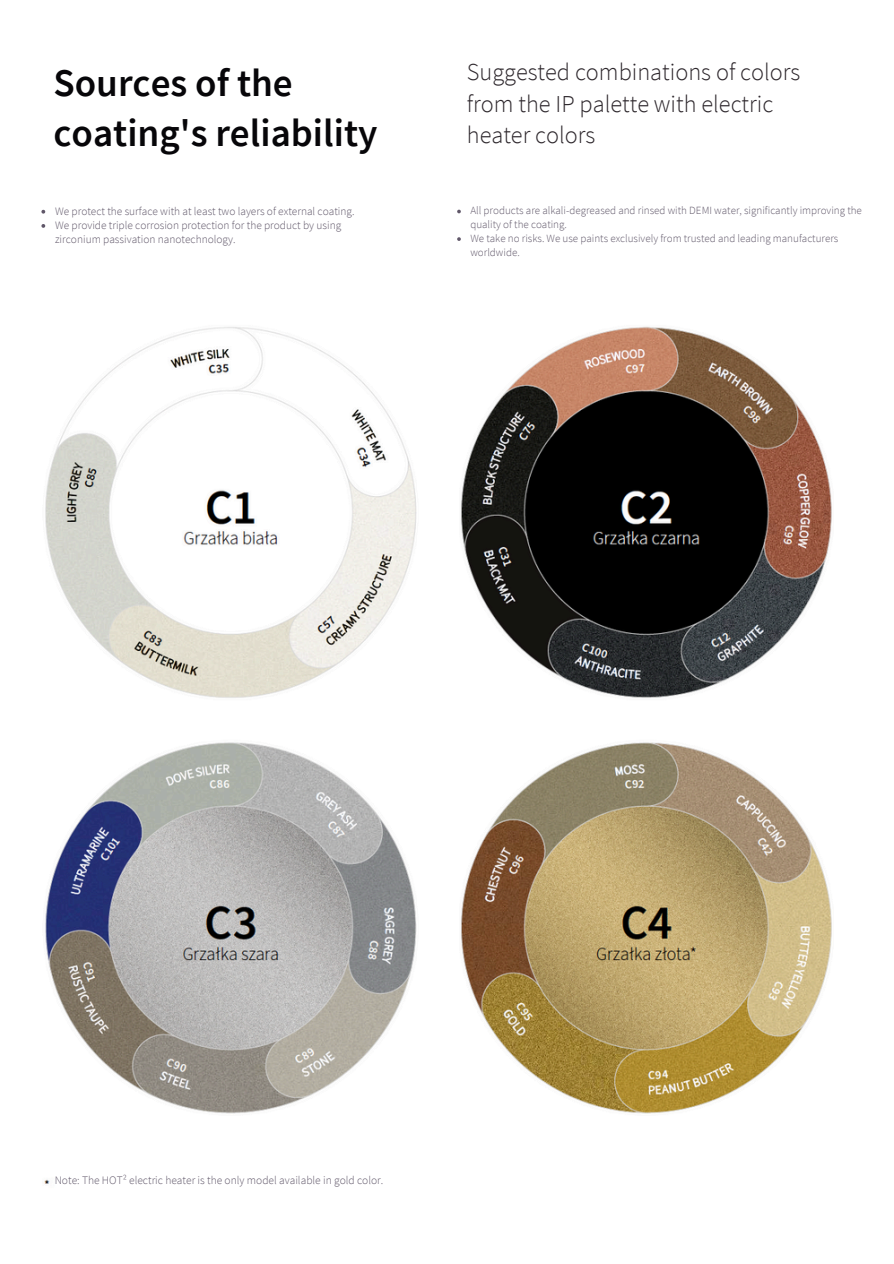
<style>
.page{position:relative;width:894px;height:1264px;background:#fff}
.page>*{position:absolute;margin:0;border:0;box-sizing:border-box;transform-origin:0 0}
.t1{font:600 39.15px/50.7px "Source Sans Pro";color:#070609}
.t2{font:300 24.3px/31.5px "Source Sans Pro";color:#2d272c}
.t3{font:300 11.4px/14.2px "Source Sans Pro";color:#605769}
.t4{font:300 10.95px/13.8px "Source Sans Pro";color:#605769}
</style>
<div class="page">
<img style="left:44px;top:326px;width:788px;height:858px">
<svg style="left:457px;top:237px;width:3px;height:4px"></svg>
<svg style="left:41px;top:210px;width:4px;height:4px"></svg>
<svg style="left:41px;top:224px;width:4px;height:4px"></svg>
<p class="t1" style="left:53px;top:56px;width:325px">Sources of the coating's reliability</p>
<h1 class="t2" style="left:467px;top:56px;width:335px">Suggested combinations of colors from the IP palette with electric heater colors</h1>
<p class="t3" style="left:55px;top:203px;width:301px">We protect the surface with at least two layers of external coating.</p>
<p class="t3" style="left:55px;top:217px;width:287px">We provide triple corrosion protection for the product by using zirconium passivation nanotechnology.</p>
<h2 class="t4" style="left:470px;top:203px;width:393px">All products are alkali-degreased and rinsed with DEMI water, significantly improving the quality of the coating.</h2>
<p class="t4" style="left:470px;top:231px;width:369px">We take no risks. We use paints exclusively from trusted and leading manufacturers worldwide.</p>
<p class="t3" style="left:55px;top:1172px;width:330px">Note: The HOT² electric heater is the only model available in gold color.</p>
</div>
